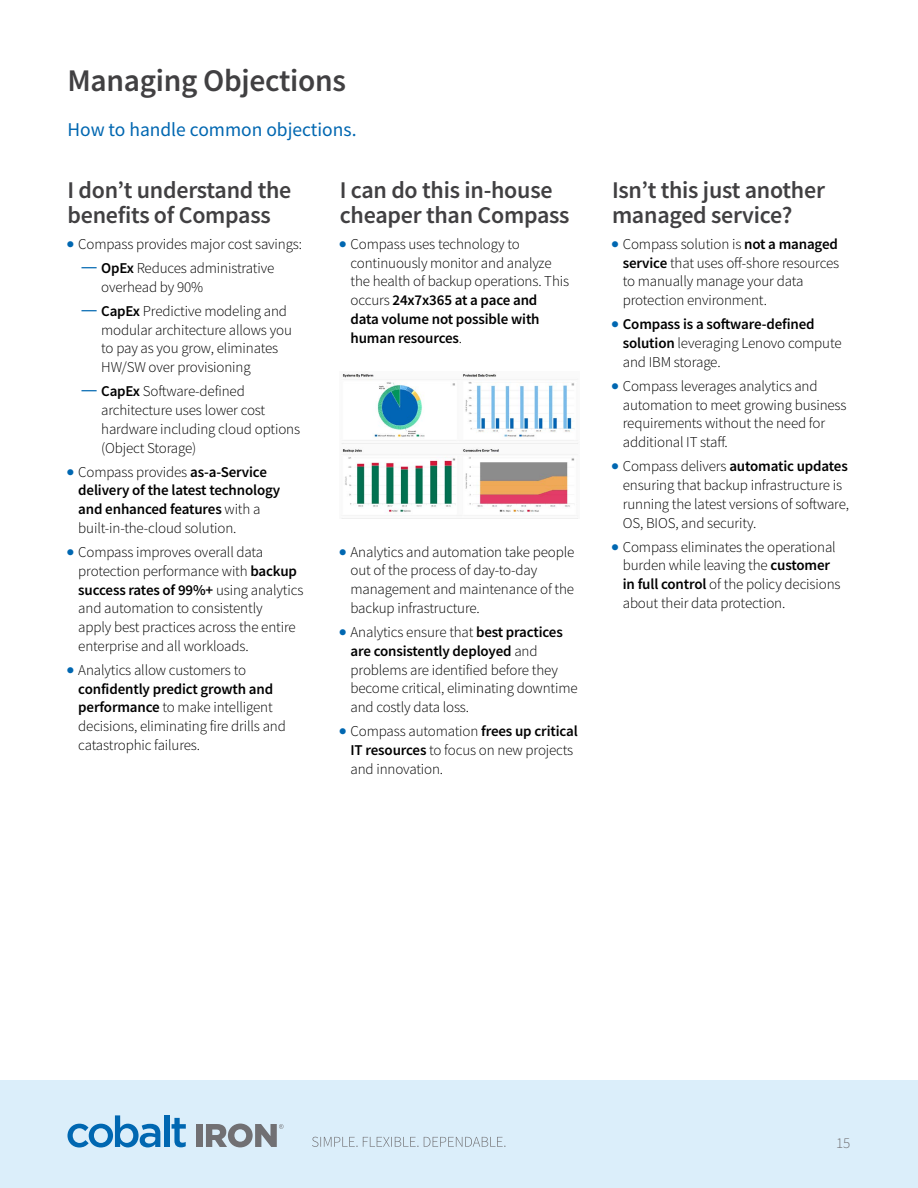
<style>
.page{position:relative;width:918px;height:1188px;background:#fff}
.page>*{position:absolute;margin:0;border:0;box-sizing:border-box;transform-origin:0 0}
.t1{font:600 31.5px "Source Sans Pro";letter-spacing:-.01em;color:#414042}
.t2{font:600 24px/25.5px "Source Sans Pro";letter-spacing:-.01em;color:#414042}
.t3{font:19.5px "Source Sans Pro";color:#0067b1}
.t4{font:300 15px/18.8px "Source Sans Pro";letter-spacing:-.01em;color:#000}
.t5{font:600 15px/18.8px "Source Sans Pro";letter-spacing:-.01em;color:#000}
.t6{font:300 15px "Source Sans Pro";color:#717073}
.s1{font-weight:400;font-size:21px;color:#0067b1}
.s2{font-weight:600}
.s3{font-weight:300}
</style>
<div class="page">
<div style="left:0;top:1080px;width:918px;height:108px;background:#dbeefa"></div>
<svg style="left:312px;top:1137px;width:194px;height:10px"></svg>
<svg style="left:68px;top:1115px;width:92px;height:33px"></svg>
<div style="left:164px;top:1115px;width:5px;height:32px;background:#0067b1"></div>
<svg style="left:172px;top:1118px;width:14px;height:29px"></svg>
<div style="left:196px;top:1124px;width:7px;height:23px;background:#717073"></div>
<svg style="left:206px;top:1124px;width:77px;height:23px"></svg>
<img style="left:341px;top:374px;width:237px;height:145px">
<h1 class="t1" style="left:68px;top:60px;width:280px">Managing Objections</h1>
<h3 class="t3" style="left:68px;top:117px;width:288px">How to handle common objections.</h3>
<h2 class="t2" style="left:68px;top:177px;width:225px">I don’t understand the benefits of Compass</h2>
<p class="t4" style="left:78px;top:234px;width:225px">Compass provides major cost savings:</p>
<p class="t4" style="left:101px;top:259px;width:175px;text-indent:-20px"><span class="s1">—</span> <span class="s2">OpEx</span> Reduces administrative overhead by 90%</p>
<p class="t4" style="left:101px;top:302px;width:192px;text-indent:-20px"><span class="s1">—</span> <span class="s2">CapEx</span> Predictive modeling and modular architecture allows you to pay as you grow, eliminates<br>HW/SW over provisioning</p>
<p class="t4" style="left:101px;top:382px;width:200px;text-indent:-20px"><span class="s1">—</span> <span class="s2">CapEx</span> Software-defined architecture uses lower cost hardware including cloud options (Object Storage)</p>
<p class="t5" style="left:78px;top:462px;width:204px"><span class="s3">Compass provides</span> as-a-Service delivery of the latest technology and enhanced features <span class="s3">with a built-in-the-cloud solution.</span></p>
<p class="t4" style="left:78px;top:543px;width:227px">Compass improves overall data protection performance with <span class="s2">backup success rates of 99%+</span> using analytics and automation to consistently<br>apply best practices across the entire enterprise and all workloads.</p>
<p class="t4" style="left:78px;top:661px;width:169px">Analytics allow customers to</p>
<p class="t4" style="left:78px;top:679px;width:209px"><span class="s2">confidently predict growth and performance</span> to make intelligent decisions, eliminating fire drills and catastrophic failures.</p>
<h2 class="t2" style="left:340px;top:177px;width:231px">I can do this in-house cheaper than Compass</h2>
<p class="t4" style="left:351px;top:234px;width:220px">Compass uses technology to continuously monitor and analyze the health of backup operations. This occurs <span class="s2">24x7x365 at a pace and data volume not possible with human resources</span>.</p>
<p class="t4" style="left:351px;top:542px;width:225px">Analytics and automation take people out of the process of day-to-day management and maintenance of the backup infrastructure.</p>
<p class="t4" style="left:351px;top:623px;width:229px">Analytics ensure that <span class="s2">best practices are consistently deployed</span> and problems are identified before they become critical, eliminating downtime and costly data loss.</p>
<p class="t4" style="left:351px;top:722px;width:229px">Compass automation <span class="s2">frees up critical<br>IT resources</span> to focus on new projects and innovation.</p>
<h2 class="t2" style="left:612px;top:177px;width:214px">Isn’t this just another managed service?</h2>
<p class="t4" style="left:623px;top:234px;width:218px">Compass solution is <span class="s2">not a managed service</span> that uses off-shore resources to manually manage your data protection environment.</p>
<p class="t4" style="left:623px;top:315px;width:220px"><span class="s2">Compass is a software-defined solution</span> leveraging Lenovo compute and IBM storage.</p>
<p class="t4" style="left:623px;top:377px;width:225px">Compass leverages analytics and automation to meet growing business requirements without the need for additional IT staff.</p>
<p class="t4" style="left:623px;top:457px;width:228px">Compass delivers <span class="s2">automatic updates </span>ensuring that backup infrastructure is running the latest versions of software, OS, BIOS, and security.</p>
<p class="t4" style="left:623px;top:537px;width:219px">Compass eliminates the operational burden while leaving the <span class="s2">customer in full control</span> of the policy decisions about their data protection.</p>
<p class="t6" style="left:836px;top:1133px;width:16px">15</p>
</div>
